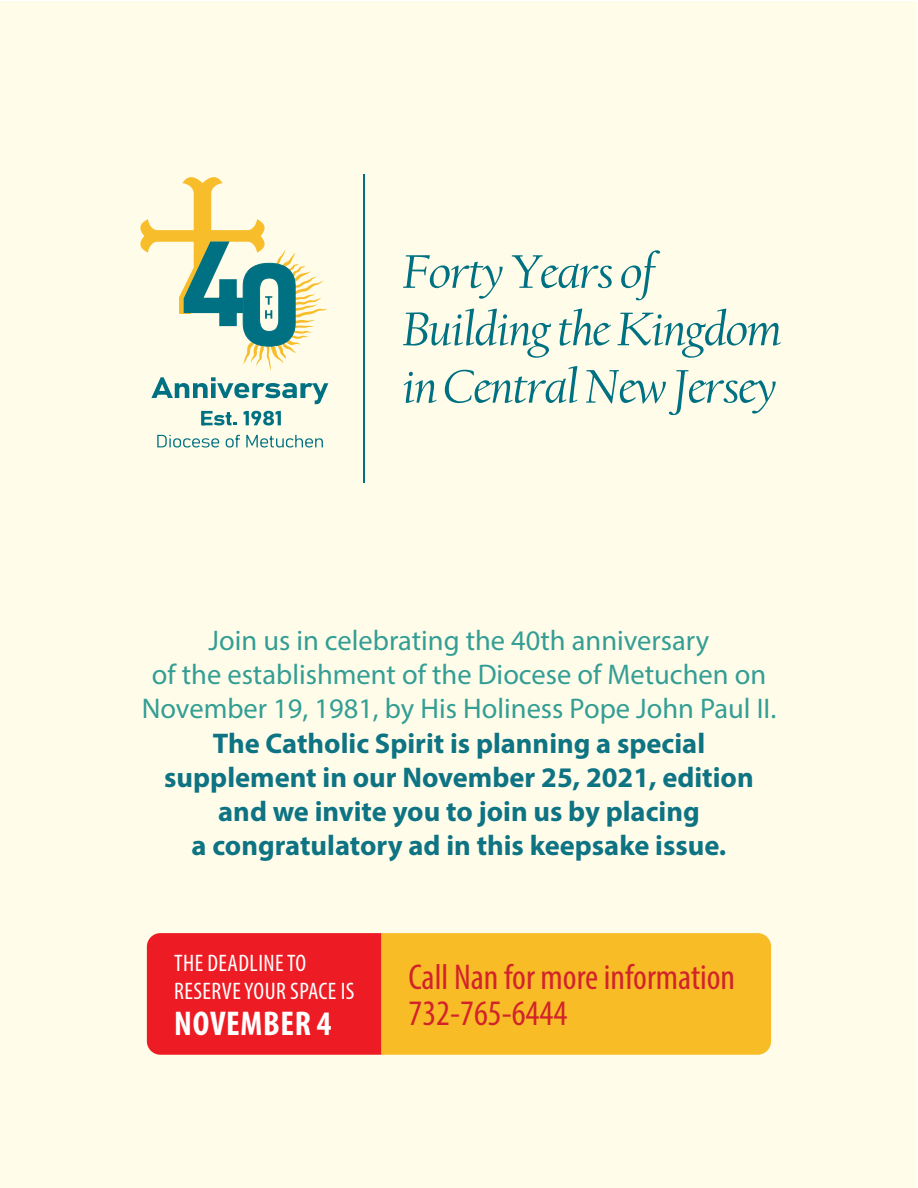
<style>
.page{position:relative;width:918px;height:1188px;background:#fff}
.page>*{position:absolute;margin:0;border:0;box-sizing:border-box;transform-origin:0 0}
.t1{font:condensed 36px "Myriad Pro";color:#d2232a}
.t2{font:700 condensed 34.5px "Myriad Pro";letter-spacing:.02em;color:#fff}
.t3{font:700 28.5px/34.2px "Myriad Pro";color:#0e7383;text-align:center}
.t4{font:28.5px/34.2px "Myriad Pro";color:#349e95;text-align:center}
.t5{font:condensed 24px/28.8px "Myriad Pro";letter-spacing:.02em;color:#fff}
</style>
<div class="page">
<div style="left:1px;top:1px;width:916px;height:1186px;background:#fffde9"></div>
<svg style="left:403px;top:250px;width:257px;height:50px"></svg>
<svg style="left:403px;top:309px;width:378px;height:49px"></svg>
<svg style="left:404px;top:366px;width:372px;height:49px"></svg>
<hr style="left:363px;top:174px;width:1px;height:308px;background:#007182">
<svg style="left:151px;top:377px;width:177px;height:27px"></svg>
<hr style="left:201px;top:411px;width:3px;height:14px;background:#007182">
<svg style="left:204px;top:411px;width:32px;height:14px"></svg>
<svg style="left:244px;top:411px;width:37px;height:14px"></svg>
<svg style="left:157px;top:435px;width:62px;height:13px"></svg>
<svg style="left:226px;top:435px;width:14px;height:13px"></svg>
<svg style="left:246px;top:435px;width:77px;height:13px"></svg>
<svg style="left:140px;top:177px;width:187px;height:193px"></svg>
<div style="left:147px;top:933px;width:235px;height:122px;background:#ed1c24"></div>
<div style="left:382px;top:933px;width:389px;height:122px;background:#f8bd26"></div>
<p class="t4" style="left:142px;top:623px;width:636px">Join us in celebrating the 40th anniversary<br>of the establishment of the Diocese of Metuchen on<br>November 19, 1981, by His Holiness Pope John Paul II.</p>
<p class="t3" style="left:164px;top:725px;width:591px">The Catholic Spirit is planning a special supplement in our November 25, 2021, edition and we invite you to join us by placing<br>a congratulatory ad in this keepsake issue.</p>
<p class="t5" style="left:174px;top:948px;width:182px">THE DEADLINE TO<br>RESERVE YOUR SPACE IS</p>
<p class="t2" style="left:174px;top:1002px;width:159px">NOVEMBER 4</p>
<p class="t1" style="left:409px;top:956px;width:328px">Call Nan for more information</p>
<p class="t1" style="left:409px;top:992px;width:160px">732-765-6444</p>
</div>
